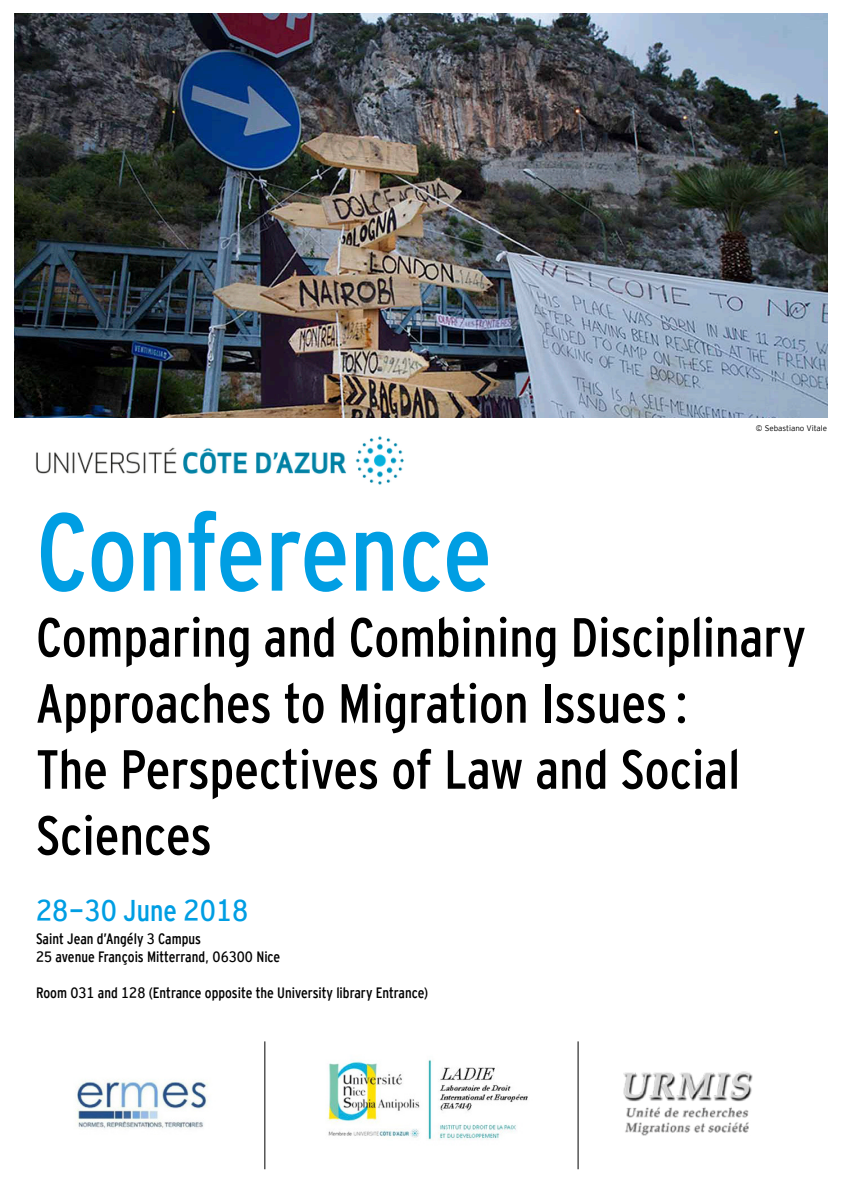
<style>
.page{position:relative;width:842px;height:1191px;background:#fff}
.page>*{position:absolute;margin:0;border:0;box-sizing:border-box;transform-origin:0 0}
.t1{font:110px "Interstate Cond Mono";letter-spacing:-.01em;color:#009ee3}
.t2{font:55px/66px "Interstate Cond Mono";color:#000}
.t3{font:30px "Interstate Cond Mono";color:#009ee3}
.t4{font:15px/18px "Interstate Cond Mono";color:#000}
.t5{font:8px "Interstate Mono Lgt";color:#000}
</style>
<div class="page">
<img style="left:14px;top:14px;width:814px;height:403px">
<img style="left:36px;top:436px;width:368px;height:49px">
<img style="left:327px;top:1059px;width:201px;height:81px">
<img style="left:76px;top:1080px;width:133px;height:49px">
<img style="left:623px;top:1071px;width:129px;height:65px">
<hr style="left:265px;top:1041px;width:1px;height:128px;background:#000">
<hr style="left:578px;top:1041px;width:1px;height:128px;background:#000">
<p class="t5" style="left:756px;top:425px;width:73px">© Sebastiano Vitale</p>
<h1 class="t1" style="left:36px;top:510px;width:458px">Conference</h1>
<h2 class="t2" style="left:36px;top:610px;width:771px">Comparing and Combining Disciplinary<br>Approaches to Migration Issues:<br>The Perspectives of Law and Social<br>Sciences</h2>
<h3 class="t3" style="left:36px;top:899px;width:214px">28-30 June 2018</h3>
<p class="t4" style="left:36px;top:932px;width:246px">Saint Jean d’Angély 3 Campus<br>25 avenue François Mitterrand, 06300 Nice</p>
<p class="t4" style="left:36px;top:986px;width:394px">Room 031 and 128 (Entrance opposite the University library Entrance)</p>
</div>
